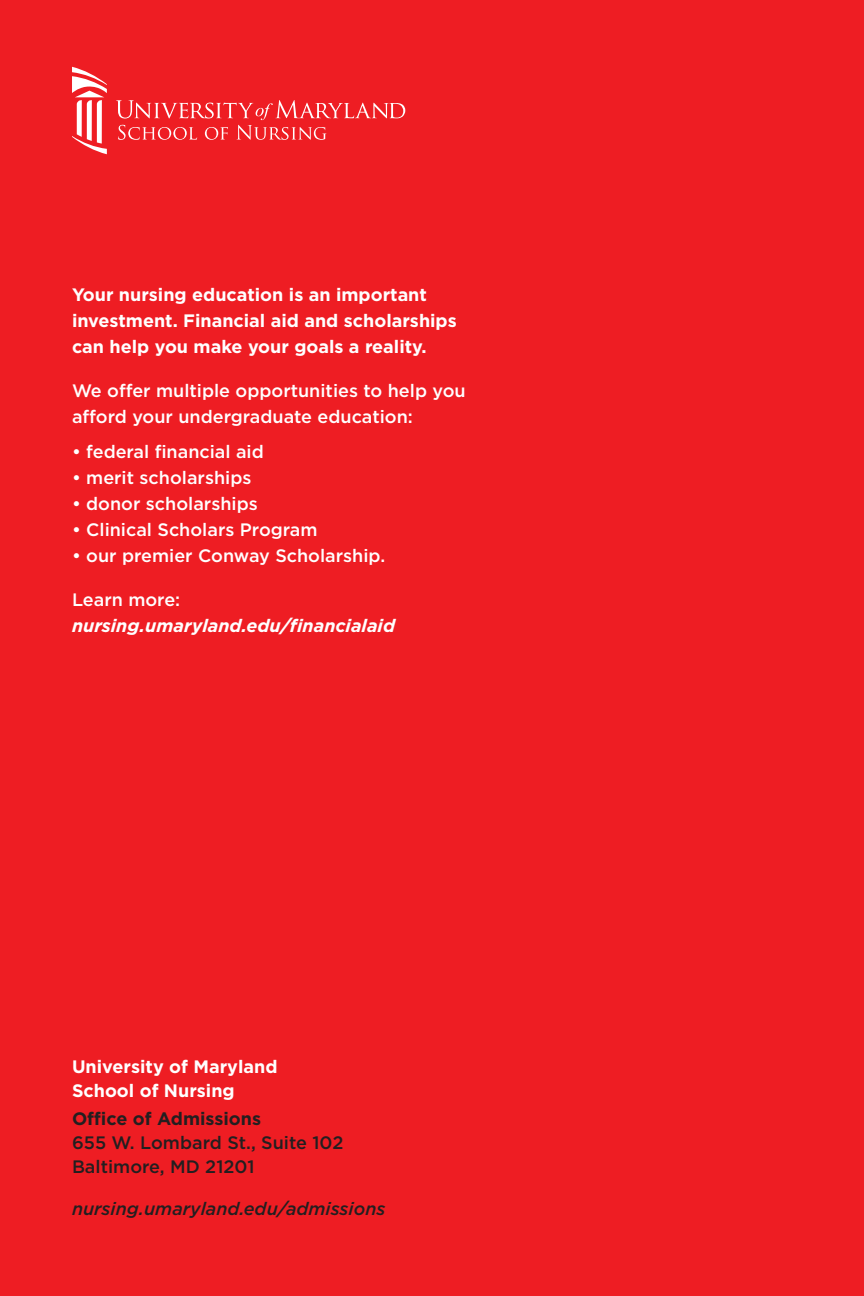
<style>
.page{position:relative;width:864px;height:1296px;background:#ee1d23}
.page>*{position:absolute;margin:0;border:0;box-sizing:border-box;transform-origin:0 0}
.t1{font:500 18px/26px "Gotham";color:#fff}
.t2{font:700 18px/26px "Gotham";color:#fff}
.t3{font:italic 700 18px/26px "Gotham";color:#fff}
.t4{font:500 18px/24px "Gotham";color:#231f20}
.t5{font:italic 500 18px "Gotham";color:#231f20}
.t6{font:700 18px "Gotham";color:#231f20}
.s1{font-weight:500;font-style:normal}
</style>
<div class="page">
<svg style="left:116px;top:100px;width:289px;height:40px"></svg>
<svg style="left:72px;top:67px;width:35px;height:87px"></svg>
<p class="t2" style="left:72px;top:281px;width:386px">Your nursing education is an important investment. Financial aid and scholarships can help you make your goals a reality.</p>
<p class="t1" style="left:72px;top:377px;width:395px">We offer multiple opportunities to help you afford your undergraduate education:</p>
<p class="t1" style="left:72px;top:438px;width:193px">• federal financial aid</p>
<p class="t1" style="left:72px;top:464px;width:181px">• merit scholarships</p>
<p class="t1" style="left:72px;top:490px;width:187px">• donor scholarships</p>
<p class="t1" style="left:72px;top:516px;width:247px">• Clinical Scholars Program</p>
<p class="t1" style="left:72px;top:542px;width:315px">• our premier Conway Scholarship.</p>
<p class="t3" style="left:72px;top:586px;width:325px"><span class="s1">Learn more: </span>nursing.umaryland.edu/financialaid</p>
<p class="t2" style="left:72px;top:1055px;width:207px;line-height:24px">University of Maryland<br>School of Nursing</p>
<p class="t6" style="left:72px;top:1107px;width:191px">Office of Admissions</p>
<p class="t4" style="left:72px;top:1130px;width:273px">655 W. Lombard St., Suite 102<br>Baltimore, MD 21201</p>
<p class="t5" style="left:72px;top:1197px;width:315px">nursing.umaryland.edu/admissions</p>
</div>
